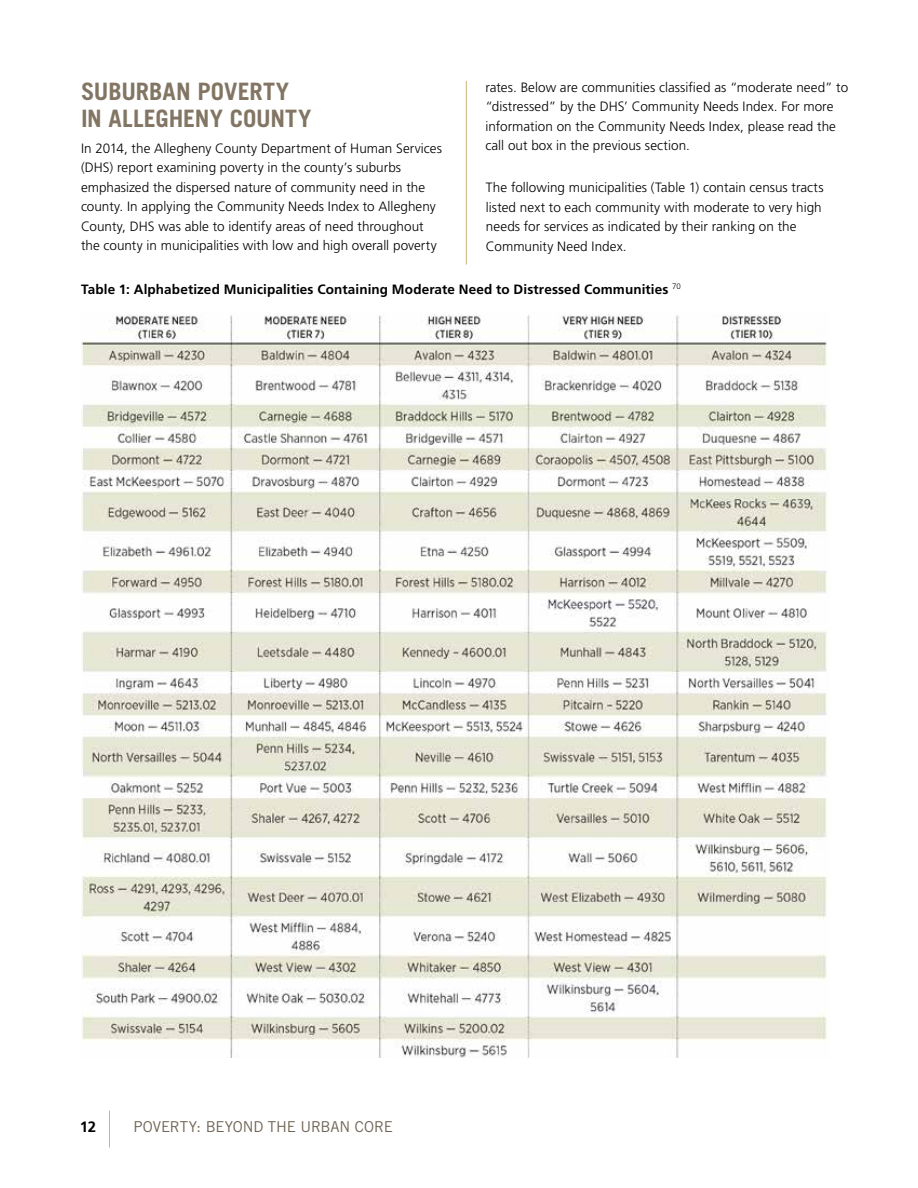
<style>
.page{position:relative;width:918px;height:1188px;background:#fff}
.page>*{position:absolute;margin:0;border:0;box-sizing:border-box;transform-origin:0 0}
.t1{font:700 24px/27px "Trade Gothic";color:#827563}
.t2{font:15px "Trade Gothic";letter-spacing:-.01em;color:#706555}
.t3{font:700 15px "Frutiger";color:#000}
.t4{font:300 13.5px/19.5px "Frutiger";letter-spacing:.005em;color:#000}
.t5{font:700 13.5px "Frutiger";letter-spacing:.01em;color:#000}
</style>
<div class="page">
<hr style="left:109px;top:1111px;width:1px;height:37px;background:#cbb677">
<hr style="left:466px;top:81px;width:1px;height:184px;background:#cbb677">
<img style="left:81px;top:314px;width:746px;height:743px">
<p class="t4" style="left:485px;top:77px;width:364px">rates. Below are communities classified as “moderate need” to “distressed” by the DHS’ Community Needs Index. For more information on the Community Needs Index, please read the call out box in the previous section.</p>
<p class="t4" style="left:486px;top:178px;width:339px">The following municipalities (Table 1) contain census tracts listed next to each community with moderate to very high needs for services as indicated by their ranking on the Community Need Index.</p>
<h1 class="t1" style="left:81px;top:77px;width:232px">SUBURBAN POVERTY<br>IN ALLEGHENY COUNTY</h1>
<p class="t4" style="left:81px;top:138px;width:362px">In 2014, the Allegheny County Department of Human Services (DHS) report examining poverty in the county’s suburbs emphasized the dispersed nature of community need in the county. In applying the Community Needs Index to Allegheny County, DHS was able to identify areas of need throughout the county in municipalities with low and high overall poverty</p>
<p class="t5" style="left:81px;top:281px;width:601px">Table 1: Alphabetized Municipalities Containing Moderate Need to Distressed Communities <sup>70</sup></p>
<p class="t3" style="left:80px;top:1118px;width:18px">12</p>
<p class="t2" style="left:134px;top:1118px;width:261px">POVERTY: BEYOND THE URBAN CORE</p>
</div>
